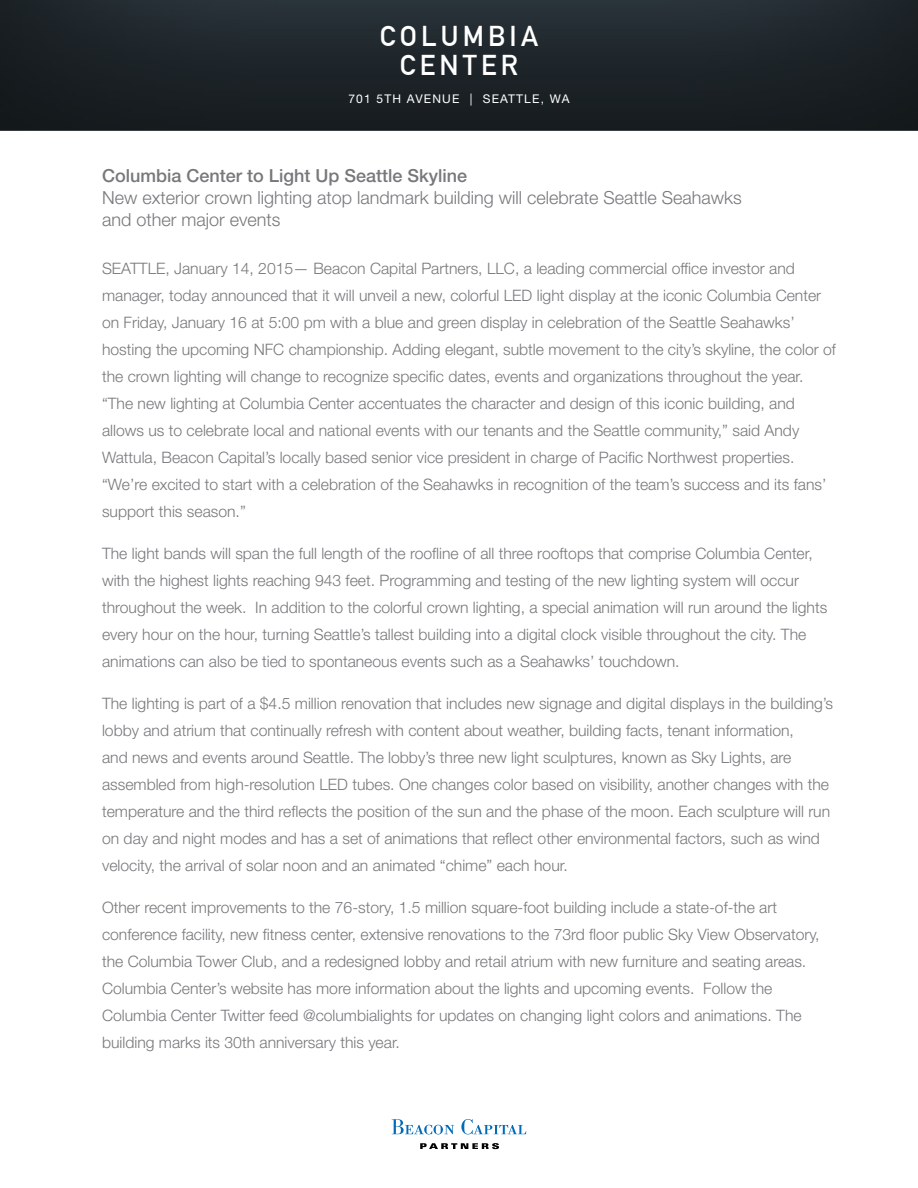
<style>
.page{position:relative;width:918px;height:1188px;background:#fff}
.page>*{position:absolute;margin:0;border:0;box-sizing:border-box;transform-origin:0 0}
.t1{font:700 28.05px/29.5px "DIN Alternate";letter-spacing:.15em;color:#fff;text-align:center}
.t2{font:300 18px/21.6px "Helvetica Neue LT Std";color:#77787b}
.t3{font:500 18px "Helvetica Neue LT Std";color:#77787b}
.t4{font:300 15.75px/27px "Helvetica Neue LT Std";color:#77787b}
.t5{font:12px "Helvetica Neue LT Std";letter-spacing:.1em;color:#fff}
</style>
<div class="page">
<div style="left:0;top:0;width:918px;height:143px;background:#000;opacity:.75"></div>
<svg style="left:392px;top:1119px;width:62px;height:15px"></svg>
<svg style="left:461px;top:1119px;width:65px;height:15px"></svg>
<svg style="left:420px;top:1143px;width:79px;height:6px"></svg>
<h1 class="t1" style="left:380px;top:19px;width:160px">COLUMBIA<br>CENTER</h1>
<p class="t5" style="left:348px;top:91px;width:223px">701 5TH AVENUE | SEATTLE, WA</p>
<p class="t3" style="left:102px;top:165px;width:367px">Columbia Center to Light Up Seattle Skyline</p>
<p class="t2" style="left:102px;top:186px;width:641px">New exterior crown lighting atop landmark building will celebrate Seattle Seahawks and other major events</p>
<p class="t4" style="left:102px;top:255px;width:735px">SEATTLE, January 14, 2015— Beacon Capital Partners, LLC, a leading commercial office investor and manager, today announced that it will unveil a new, colorful LED light display at the iconic Columbia Center on Friday, January 16 at 5:00 pm with a blue and green display in celebration of the Seattle Seahawks’ hosting the upcoming NFC championship. Adding elegant, subtle movement to the city’s skyline, the color of the crown lighting will change to recognize specific dates, events and organizations throughout the year. “The new lighting at Columbia Center accentuates the character and design of this iconic building, and allows us to celebrate local and national events with our tenants and the Seattle community,” said Andy Wattula, Beacon Capital’s locally based senior vice president in charge of Pacific Northwest properties. “We’re excited to start with a celebration of the Seahawks in recognition of the team’s success and its fans’ support this season.”</p>
<p class="t4" style="left:102px;top:540px;width:727px">The light bands will span the full length of the roofline of all three rooftops that comprise Columbia Center, with the highest lights reaching 943 feet. Programming and testing of the new lighting system will occur throughout the week. In addition to the colorful crown lighting, a special animation will run around the lights every hour on the hour, turning Seattle’s tallest building into a digital clock visible throughout the city. The animations can also be tied to spontaneous events such as a Seahawks’ touchdown.</p>
<p class="t4" style="left:102px;top:690px;width:733px">The lighting is part of a $4.5 million renovation that includes new signage and digital displays in the building’s lobby and atrium that continually refresh with content about weather, building facts, tenant information,<br>and news and events around Seattle. The lobby’s three new light sculptures, known as Sky Lights, are assembled from high-resolution LED tubes. One changes color based on visibility, another changes with the temperature and the third reflects the position of the sun and the phase of the moon. Each sculpture will run on day and night modes and has a set of animations that reflect other environmental factors, such as wind velocity, the arrival of solar noon and an animated “chime” each hour.</p>
<p class="t4" style="left:102px;top:894px;width:719px">Other recent improvements to the 76-story, 1.5 million square-foot building include a state-of-the art conference facility, new fitness center, extensive renovations to the 73rd floor public Sky View Observatory, the Columbia Tower Club, and a redesigned lobby and retail atrium with new furniture and seating areas.<br>Columbia Center’s website has more information about the lights and upcoming events. Follow the Columbia Center Twitter feed @columbialights for updates on changing light colors and animations. The building marks its 30th anniversary this year.</p>
</div>
